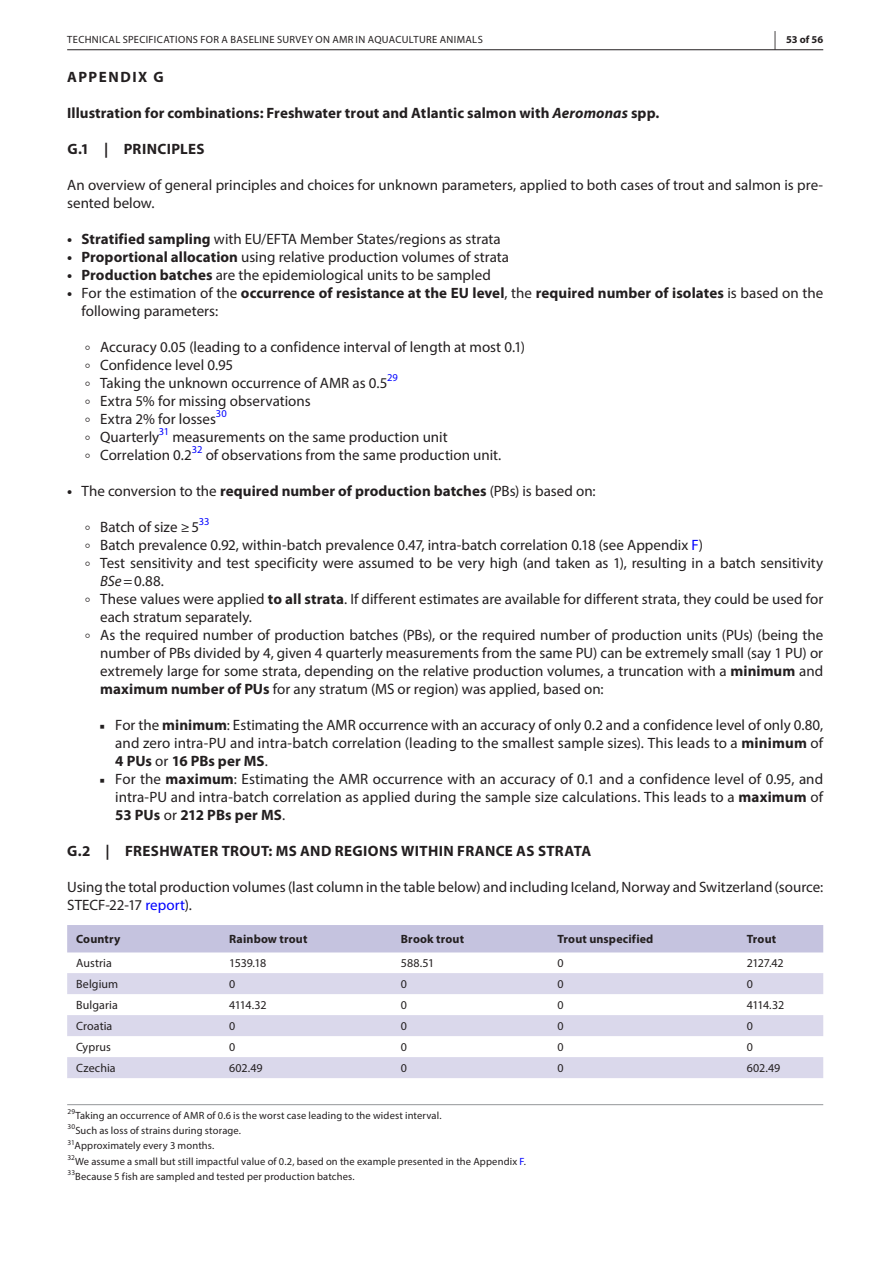
<style>
.page{position:relative;width:893px;height:1263px;background:#fff}
.page>*{position:absolute;margin:0;border:0;box-sizing:border-box;transform-origin:0 0}
.t1{font:15px/18px "Myriad Pro";color:#231f20}
.t2{font:700 15px/18px "Myriad Pro";letter-spacing:.005em;color:#231f20}
.t3{font:700 15px "Myriad Pro";letter-spacing:.025em;color:#231f20}
.t4{font:700 15px "Myriad Pro";letter-spacing:.1em;color:#231f20}
.t5{font:12px "Myriad Pro";letter-spacing:.005em;color:#231f20}
.t6{font:700 12px "Myriad Pro";letter-spacing:.015em;color:#231f20}
.t7{font:10.5px/15.3px "Myriad Pro";letter-spacing:.015em;color:#231f20}
.t8{font:10.5px "Myriad Pro";letter-spacing:.035em;color:#231f20}
.t9{font:10.5px "Myriad Pro";letter-spacing:-.01em;color:#00f}
.t10{font:700 10.5px "Myriad Pro";color:#231f20}
.t11{font:7.35px "Myriad Pro";color:#231f20}
.s1{font-size:18.6px}
.s2{font-style:italic}
.s3{font-weight:700}
.s4{font-weight:400}
.s5{font-family:"STIX";font-size:9px}
.s6{color:#00f}
</style>
<div class="page">
<hr style="left:67px;top:49px;width:756px;height:1px;background:#231f20">
<div style="left:67px;top:925px;width:756px;height:27px;background:#c5c3df"></div>
<svg style="left:67px;top:973px;width:756px;height:105px;fill:#dad8eb"></svg>
<hr style="left:67px;top:1104px;width:756px;height:1px;background:#939598">
<p class="t8" style="left:67px;top:33px;width:417px">TECHNICAL SPECIFICATIONS FOR A BASELINE SURVEY ON AMR IN AQUACULTURE ANIMALS</p>
<p class="t10" style="left:774px;top:32px;width:51px"><span class="s1">|</span> 53 of 56</p>
<p class="t4" style="left:67px;top:67px;width:98px">APPENDIX G</p>
<p class="t2" style="left:67px;top:103px;width:594px">Illustration for combinations: Freshwater trout and Atlantic salmon with <span class="s2">Aeromonas</span> spp.</p>
<p class="t3" style="left:67px;top:139px;width:139px">G.1 | PRINCIPLES</p>
<p class="t1" style="left:67px;top:176px;width:757px">An overview of general principles and choices for unknown parameters, applied to both cases of trout and salmon is pre&shy;sented below.</p>
<p class="t1" style="left:67px;top:230px;width:435px"><span class="s3">• Stratified sampling</span> with EU/EFTA Member States/regions as strata</p>
<p class="t1" style="left:67px;top:248px;width:443px"><span class="s3">• Proportional allocation</span> using relative production volumes of strata</p>
<p class="t1" style="left:67px;top:266px;width:425px"><span class="s3">• Production batches</span> are the epidemiological units to be sampled</p>
<p class="t2" style="left:81px;top:283px;width:743px;text-indent:-14px">• <span class="s4">For the estimation of the</span> occurrence of resistance at the EU level<span class="s4">, the</span> required number of isolates <span class="s4">is based on the following parameters:</span></p>
<p class="t1" style="left:85px;top:338px;width:441px"><span class="s5">⚬</span> Accuracy 0.05 (leading to a confidence interval of length at most 0.1) <span class="s5">⚬</span> Confidence level 0.95<br><span class="s5">⚬</span> Taking the unknown occurrence of AMR as 0.5</p>
<p class="t9" style="left:387px;top:371px;width:12px">29</p>
<p class="t1" style="left:85px;top:392px;width:227px"><span class="s5">⚬</span> Extra 5% for missing observations <span class="s5">⚬</span> Extra 2% for losses</p>
<p class="t9" style="left:216px;top:407px;width:12px">30</p>
<p class="t1" style="left:85px;top:428px;width:76px"><span class="s5">⚬</span> Quarterly</p>
<p class="t9" style="left:159px;top:425px;width:12px">31</p>
<p class="t1" style="left:85px;top:428px;width:364px;text-indent:87px">measurements on the same production unit <span class="s5">⚬</span> Correlation 0.2</p>
<p class="t9" style="left:192px;top:443px;width:12px">32</p>
<p class="t1" style="left:206px;top:446px;width:297px">of observations from the same production unit.</p>
<p class="t2" style="left:67px;top:481px;width:530px">• <span class="s4">The conversion to the</span> required number of production batches <span class="s4">(PBs) is based on:</span></p>
<p class="t1" style="left:85px;top:518px;width:116px"><span class="s5">⚬</span> Batch of size ≥5</p>
<p class="t9" style="left:199px;top:515px;width:12px">33</p>
<p class="t1" style="left:85px;top:536px;width:619px"><span class="s5">⚬</span> Batch prevalence 0.92, within-batch prevalence 0.47, intra-batch correlation 0.18 (see Appendix <span class="s6">F</span>)</p>
<p class="t1" style="left:85px;top:554px;width:740px"><span class="s5">⚬</span> Test sensitivity and test specificity were assumed to be very high (and taken as 1), resulting in a batch sensitivity</p>
<p class="t1" style="left:100px;top:572px;width:65px"><span class="s2">BSe</span>=0.88.</p>
<p class="t1" style="left:85px;top:590px;width:740px"><span class="s5">⚬</span> These values were applied <span class="s3">to all strata</span>. If different estimates are available for different strata, they could be used for</p>
<p class="t1" style="left:100px;top:608px;width:153px">each stratum separately.</p>
<p class="t1" style="left:85px;top:626px;width:739px"><span class="s5">⚬</span> As the required number of production batches (PBs), or the required number of production units (PUs) (being the</p>
<p class="t1" style="left:100px;top:644px;width:724px">number of PBs divided by 4, given 4 quarterly measurements from the same PU) can be extremely small (say 1 PU) or</p>
<p class="t1" style="left:100px;top:662px;width:724px">extremely large for some strata, depending on the relative production volumes, a truncation with a <span class="s3">minimum</span> and</p>
<p class="t1" style="left:100px;top:680px;width:505px"><span class="s3">maximum number of PUs</span> for any stratum (MS or region) was applied, based on:</p>
<p class="t1" style="left:115px;top:716px;width:710px;text-align:justify;text-indent:-15px"><span class="s5">▪</span> For the <span class="s3">minimum</span>: Estimating the AMR occurrence with an accuracy of only 0.2 and a confidence level of only 0.80, and zero intra-PU and intra-batch correlation (leading to the smallest sample sizes). This leads to a <span class="s3">minimum</span> of <span class="s3">4 PUs</span> or <span class="s3">16 PBs per MS</span>.</p>
<p class="t1" style="left:115px;top:770px;width:710px;text-align:justify;text-indent:-15px"><span class="s5">▪</span> For the <span class="s3">maximum</span>: Estimating the AMR occurrence with an accuracy of 0.1 and a confidence level of 0.95, and intra-PU and intra-batch correlation as applied during the sample size calculations. This leads to a <span class="s3">maximum</span> of <span class="s3">53 PUs</span> or <span class="s3">212 PBs per MS</span>.</p>
<p class="t2" style="left:67px;top:841px;width:526px">G.2 | FRESHWATER TROUT: MS AND REGIONS WITHIN FRANCE AS STRATA</p>
<p class="t1" style="left:67px;top:878px;width:758px">Using the total production volumes (last column in the table below) and including Iceland, Norway and Switzerland (source:<br>STECF-22-17 <span class="s6">report</span>).</p>
<p class="t6" style="left:76px;top:931px;width:46px">Country</p>
<p class="t6" style="left:229px;top:931px;width:80px">Rainbow trout</p>
<p class="t6" style="left:401px;top:931px;width:65px">Brook trout</p>
<p class="t6" style="left:557px;top:931px;width:97px">Trout unspecified</p>
<p class="t6" style="left:747px;top:931px;width:31px">Trout</p>
<p class="t5" style="left:76px;top:956px;width:37px">Austria</p>
<p class="t5" style="left:229px;top:956px;width:38px">1539.18</p>
<p class="t5" style="left:401px;top:956px;width:35px">588.51</p>
<p class="t5" style="left:557px;top:956px;width:8px">0</p>
<p class="t5" style="left:747px;top:956px;width:38px">2127.42</p>
<p class="t5" style="left:76px;top:977px;width:44px">Belgium</p>
<p class="t5" style="left:229px;top:977px;width:8px">0</p>
<p class="t5" style="left:401px;top:977px;width:8px">0</p>
<p class="t5" style="left:557px;top:977px;width:8px">0</p>
<p class="t5" style="left:747px;top:977px;width:8px">0</p>
<p class="t5" style="left:76px;top:998px;width:43px">Bulgaria</p>
<p class="t5" style="left:229px;top:998px;width:39px">4114.32</p>
<p class="t5" style="left:401px;top:998px;width:8px">0</p>
<p class="t5" style="left:557px;top:998px;width:8px">0</p>
<p class="t5" style="left:747px;top:998px;width:39px">4114.32</p>
<p class="t5" style="left:76px;top:1019px;width:38px">Croatia</p>
<p class="t5" style="left:229px;top:1019px;width:8px">0</p>
<p class="t5" style="left:401px;top:1019px;width:8px">0</p>
<p class="t5" style="left:557px;top:1019px;width:8px">0</p>
<p class="t5" style="left:747px;top:1019px;width:8px">0</p>
<p class="t5" style="left:76px;top:1040px;width:36px">Cyprus</p>
<p class="t5" style="left:229px;top:1040px;width:8px">0</p>
<p class="t5" style="left:401px;top:1040px;width:8px">0</p>
<p class="t5" style="left:557px;top:1040px;width:8px">0</p>
<p class="t5" style="left:747px;top:1040px;width:8px">0</p>
<p class="t5" style="left:76px;top:1061px;width:41px">Czechia</p>
<p class="t5" style="left:229px;top:1061px;width:35px">602.49</p>
<p class="t5" style="left:401px;top:1061px;width:8px">0</p>
<p class="t5" style="left:557px;top:1061px;width:8px">0</p>
<p class="t5" style="left:747px;top:1061px;width:35px">602.49</p>
<p class="t7" style="left:68px;top:1107px;width:460px"><sup>29</sup>Taking an occurrence of AMR of 0.6 is the worst case leading to the widest interval.<br><sup>30</sup>Such as loss of strains during storage.<br><sup>31</sup>Approximately every 3 months.<br><sup>32</sup>We assume a small but still impactful value of 0.2, based on the example presented in the Appendix <span class="s6">F</span>.</p>
<p class="t11" style="left:68px;top:1168px;width:9px">33</p>
<p class="t7" style="left:75px;top:1169px;width:281px">Because 5 fish are sampled and tested per production batches.</p>
</div>
